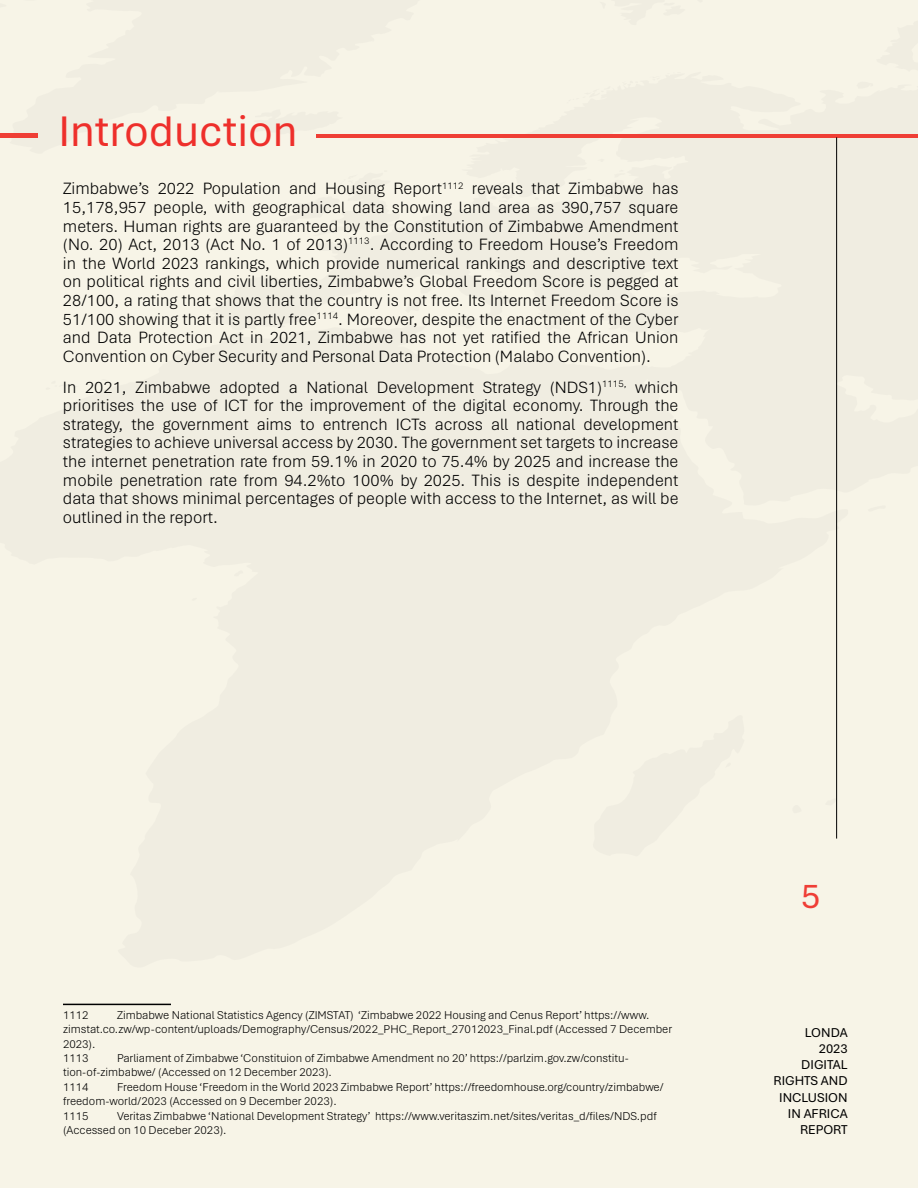
<style>
.page{position:relative;width:918px;height:1188px;background:#fff}
.page>*{position:absolute;margin:0;border:0;box-sizing:border-box;transform-origin:0 0}
.t1{font:45px "Aptos";color:#ee2f2b}
.t2{font:36px "Aptos";color:#ef3e36}
.t3{font:300 17.25px/18.6px "Aptos";color:#000;text-align:justify}
.t4{font:13.5px/16.2px "Aptos";color:#000;text-align:right}
.t5{font:300 12px/14.4px "Aptos";color:#000}
</style>
<div class="page">
<div style="left:0;top:1px;width:918px;height:1187px;background:#f7f4e7"></div>
<hr style="left:316px;top:134px;width:602px;height:3px;background:#ef3e35">
<hr style="left:0;top:133px;width:37px;height:4px;background:#ef3e35">
<hr style="left:836px;top:137px;width:1px;height:702px;background:#000">
<hr style="left:63px;top:1004px;width:108px;height:1px;background:#000">
<h1 class="t1" style="left:58px;top:101px;width:241px">Introduction</h1>
<p class="t3" style="left:63px;top:179px;width:617px">Zimbabwe’s 2022 Population and Housing Report<sup>1112</sup> reveals that Zimbabwe has 15,178,957 people, with geographical data showing land area as 390,757 square meters. Human rights are guaranteed by the Constitution of Zimbabwe Amendment (No. 20) Act, 2013 (Act No. 1 of 2013)<sup>1113</sup>. According to Freedom House’s Freedom in the World 2023 rankings, which provide numerical rankings and descriptive text on political rights and civil liberties, Zimbabwe’s Global Freedom Score is pegged at 28/100, a rating that shows that the country is not free. Its Internet Freedom Score is 51/100 showing that it is partly free<sup>1114</sup>. Moreover, despite the enactment of the Cyber and Data Protection Act in 2021, Zimbabwe has not yet ratified the African Union Convention on Cyber Security and Personal Data Protection (Malabo Convention).</p>
<p class="t3" style="left:63px;top:377px;width:617px">In 2021, Zimbabwe adopted a National Development Strategy (NDS1)<sup>1115,</sup> which prioritises the use of ICT for the improvement of the digital economy. Through the strategy, the government aims to entrench ICTs across all national development strategies to achieve universal access by 2030. The government set targets to increase the internet penetration rate from 59.1% in 2020 to 75.4% by 2025 and increase the mobile penetration rate from 94.2%to 100% by 2025. This is despite independent data that shows minimal percentages of people with access to the Internet, as will be outlined in the report.</p>
<p class="t5" style="left:63px;top:1007px;width:611px;text-indent:54px">Zimbabwe National Statistics Agency (ZIMSTAT) ‘Zimbabwe 2022 Housing and Cenus Report’ https://www. zimstat.co.zw/wp-content/uploads/Demography/Census/2022_PHC_Report_27012023_Final.pdf (Accessed 7 December 2023).<br>1113</p>
<p class="t5" style="left:63px;top:1007px;width:27px">1112</p>
<p class="t5" style="left:63px;top:1050px;width:567px;text-indent:54px">Parliament of Zimbabwe ‘Constituion of Zimbabwe Amendment no 20’ https://parlzim.gov.zw/constitu&shy;tion-of-zimbabwe/ (Accessed on 12 December 2023).<br>1114</p>
<p class="t5" style="left:63px;top:1079px;width:602px;text-indent:54px">Freedom House ‘Freedom in the World 2023 Zimbabwe Report’ https://freedomhouse.org/country/zimbabwe/ freedom-world/2023 (Accessed on 9 December 2023).<br>1115</p>
<p class="t5" style="left:63px;top:1108px;width:595px;text-indent:54px">Veritas Zimbabwe ‘National Development Strategy’ https://www.veritaszim.net/sites/veritas_d/files/NDS.pdf (Accessed on 10 Deceber 2023).</p>
<h2 class="t2" style="left:801px;top:872px;width:21px">5</h2>
<p class="t4" style="left:773px;top:1024px;width:76px">LONDA<br>2023<br>DIGITAL<br>RIGHTS AND<br>INCLUSION<br>IN AFRICA<br>REPORT</p>
</div>
